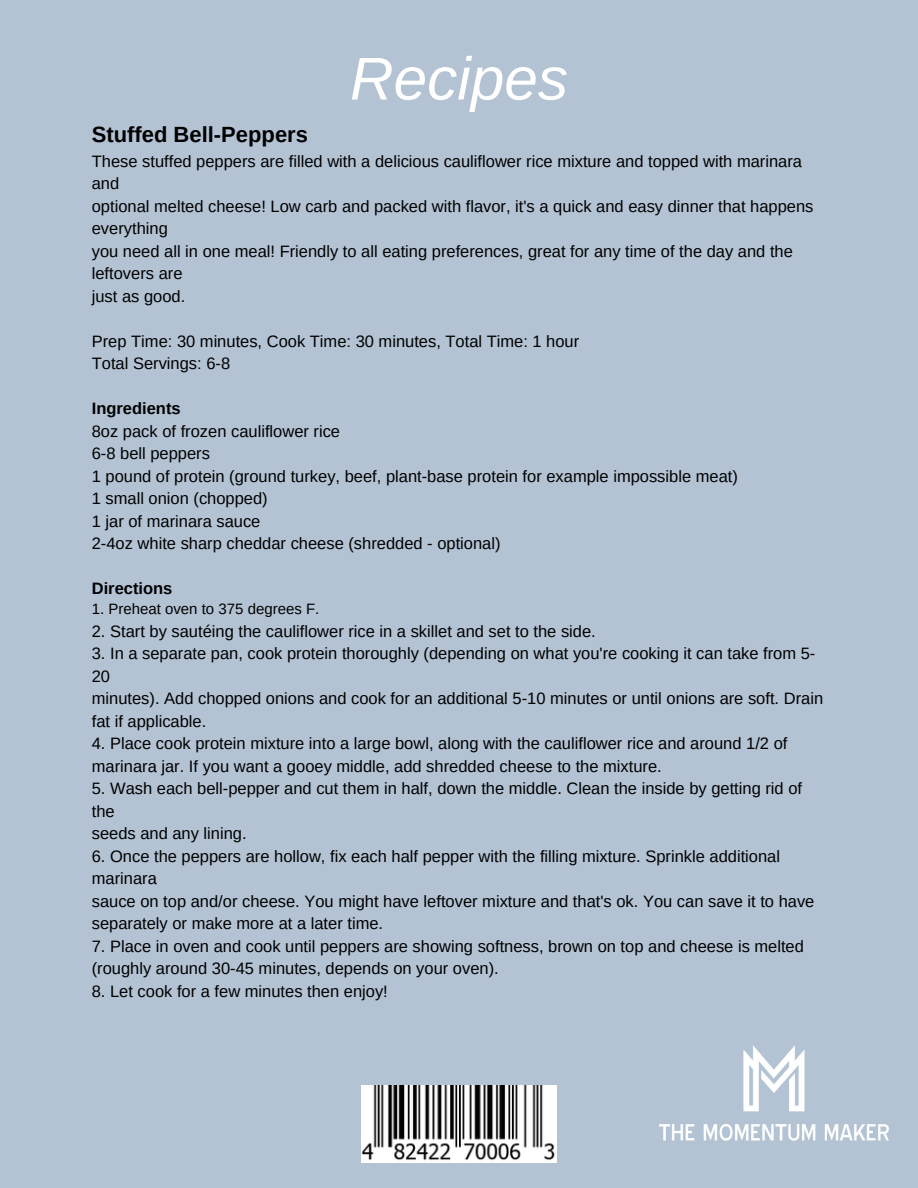
<style>
.page{position:relative;width:918px;height:1188px;background:#b3c3d4}
.page>*{position:absolute;margin:0;border:0;box-sizing:border-box;transform-origin:0 0}
.t1{font:italic 60.45px "Arimo";color:#fff}
.t2{font:700 22.05px "Arimo";color:#000}
.t3{font:16.5px/22.5px "Arimo";color:#000}
.t4{font:700 16.5px "Arimo";color:#000}
.t5{font:15px "Arimo";color:#000}
</style>
<div class="page">
<img style="left:659px;top:1046px;width:230px;height:94px">
<img style="left:362px;top:1085px;width:194px;height:78px">
<h1 class="t1" style="left:350px;top:45px;width:220px">Recipes</h1>
<h2 class="t2" style="left:92px;top:122px;width:218px">Stuffed Bell-Peppers</h2>
<p class="t3" style="left:92px;top:150px;width:723px">These stuffed peppers are filled with a delicious cauliflower rice mixture and topped with marinara and<br>optional melted cheese! Low carb and packed with flavor, it's a quick and easy dinner that happens everything<br>you need all in one meal! Friendly to all eating preferences, great for any time of the day and the leftovers are<br>just as good.</p>
<p class="t3" style="left:92px;top:330px;width:489px">Prep Time: 30 minutes, Cook Time: 30 minutes, Total Time: 1 hour<br>Total Servings: 6-8</p>
<p class="t4" style="left:92px;top:399px;width:90px">Ingredients</p>
<p class="t3" style="left:92px;top:420px;width:648px">8oz pack of frozen cauliflower rice<br>6-8 bell peppers<br>1 pound of protein (ground turkey, beef, plant-base protein for example impossible meat)<br>1 small onion (chopped)<br>1 jar of marinara sauce<br>2-4oz white sharp cheddar cheese (shredded - optional)</p>
<p class="t4" style="left:92px;top:579px;width:82px">Directions</p>
<p class="t5" style="left:92px;top:601px;width:229px">1. Preheat oven to 375 degrees F.</p>
<p class="t3" style="left:92px;top:620px;width:506px">2. Start by sautéing the cauliflower rice in a skillet and set to the side.</p>
<p class="t3" style="left:92px;top:642px;width:733px">3. In a separate pan, cook protein thoroughly (depending on what you're cooking it can take from 5- 20<br>minutes). Add chopped onions and cook for an additional 5-10 minutes or until onions are soft. Drain fat if applicable.</p>
<p class="t3" style="left:92px;top:732px;width:697px">4. Place cook protein mixture into a large bowl, along with the cauliflower rice and around 1/2 of marinara jar. If you want a gooey middle, add shredded cheese to the mixture.</p>
<p class="t3" style="left:92px;top:777px;width:712px">5. Wash each bell-pepper and cut them in half, down the middle. Clean the inside by getting rid of the<br>seeds and any lining.</p>
<p class="t3" style="left:92px;top:845px;width:724px">6. Once the peppers are hollow, fix each half pepper with the filling mixture. Sprinkle additional marinara<br>sauce on top and/or cheese. You might have leftover mixture and that's ok. You can save it to have separately or make more at a later time.</p>
<p class="t3" style="left:92px;top:935px;width:714px">7. Place in oven and cook until peppers are showing softness, brown on top and cheese is melted (roughly around 30-45 minutes, depends on your oven).</p>
<p class="t3" style="left:92px;top:980px;width:298px">8. Let cook for a few minutes then enjoy!</p>
</div>
